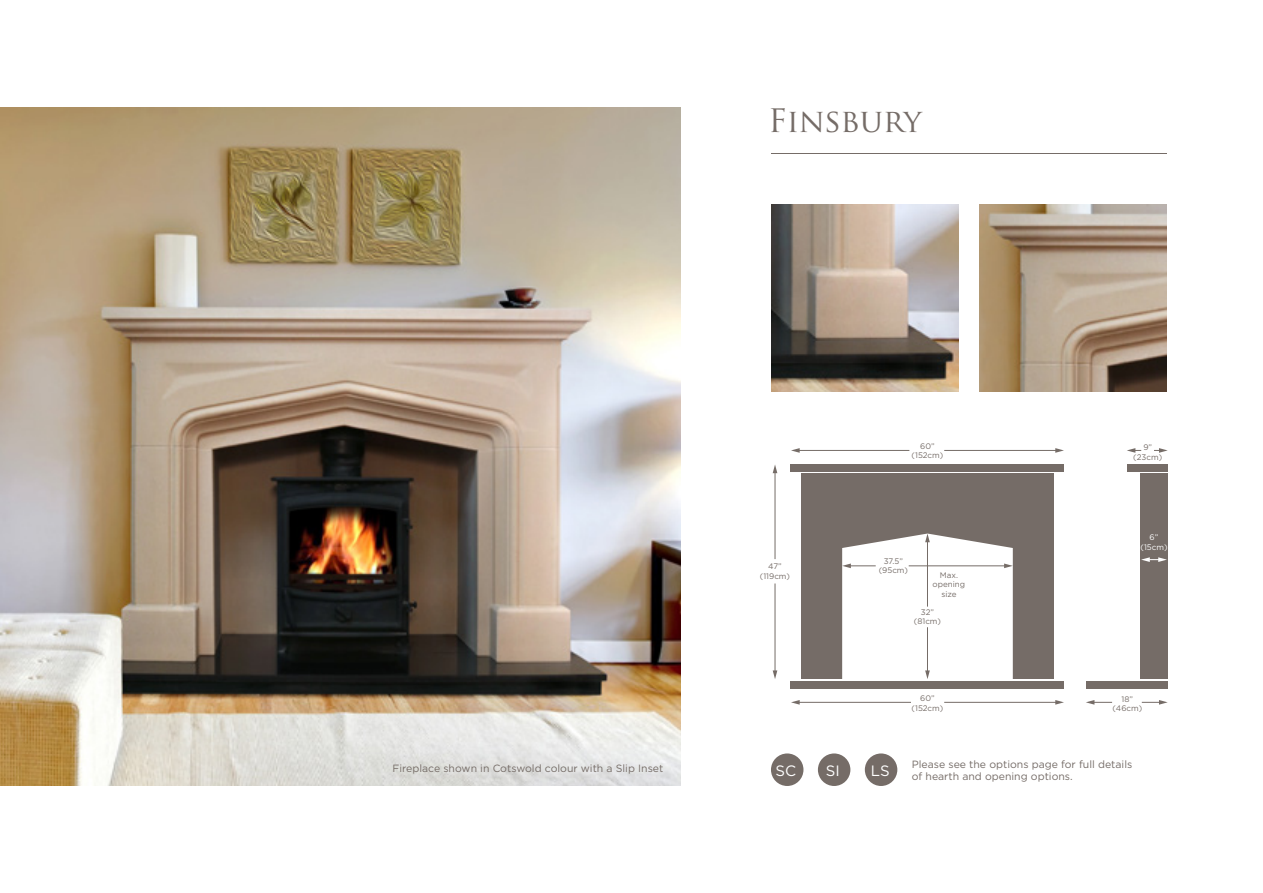
<style>
.page{position:relative;width:1263px;height:893px;background:#fff}
.page>*{position:absolute;margin:0;border:0;box-sizing:border-box;transform-origin:0 0}
.t1{font:31.5px "Trajan Pro";color:#756c67}
.t2{font:15px "Gotham";color:#fff}
.t3{font:10.5px "Gotham";color:#756c67}
.t4{font:7.95px/9.6px "Gotham";color:#756c67;text-align:center}
.t5{font:7.95px/9.6px "Gotham";color:#fff;text-align:center}
</style>
<div class="page">
<img style="left:0;top:108px;width:680px;height:677px">
<img style="left:771px;top:204px;width:187px;height:187px">
<img style="left:980px;top:204px;width:187px;height:187px">
<hr style="left:771px;top:153px;width:396px;height:1px;background:#756c67">
<div style="left:801px;top:474px;width:253px;height:205px;background:#756c67"></div>
<div style="left:791px;top:464px;width:273px;height:8px;background:#756c67"></div>
<div style="left:791px;top:681px;width:273px;height:7px;background:#756c67"></div>
<div style="left:1140px;top:474px;width:28px;height:205px;background:#756c67"></div>
<div style="left:1127px;top:464px;width:41px;height:8px;background:#756c67"></div>
<div style="left:1086px;top:681px;width:82px;height:7px;background:#756c67"></div>
<hr style="left:798px;top:450px;width:111px;height:1px;background:#756c67">
<svg style="left:791px;top:448px;width:9px;height:5px"></svg>
<hr style="left:944px;top:450px;width:113px;height:1px;background:#756c67">
<svg style="left:1055px;top:448px;width:9px;height:5px"></svg>
<hr style="left:798px;top:702px;width:113px;height:1px;background:#756c67">
<svg style="left:791px;top:700px;width:9px;height:5px"></svg>
<hr style="left:944px;top:702px;width:113px;height:1px;background:#756c67">
<svg style="left:1055px;top:700px;width:9px;height:5px"></svg>
<hr style="left:775px;top:472px;width:1px;height:87px;background:#756c67">
<svg style="left:773px;top:465px;width:4px;height:8px"></svg>
<hr style="left:775px;top:583px;width:1px;height:89px;background:#756c67">
<svg style="left:773px;top:670px;width:4px;height:9px"></svg>
<svg style="left:842px;top:534px;width:171px;height:145px"></svg>
<svg style="left:1127px;top:448px;width:14px;height:5px"></svg>
<svg style="left:1154px;top:448px;width:14px;height:5px"></svg>
<svg style="left:1086px;top:700px;width:26px;height:5px"></svg>
<svg style="left:1142px;top:700px;width:26px;height:5px"></svg>
<svg style="left:1141px;top:557px;width:26px;height:5px"></svg>
<div style="left:771px;top:753px;width:32px;height:33px;background:#756c67;border-radius:50%"></div>
<div style="left:818px;top:753px;width:32px;height:33px;background:#756c67;border-radius:50%"></div>
<div style="left:865px;top:753px;width:32px;height:33px;background:#756c67;border-radius:50%"></div>
<p class="t1" style="left:768px;top:100px;width:155px">Finsbury</p>
<p class="t4" style="left:760px;top:561px;width:32px">47” (119cm)</p>
<p class="t4" style="left:912px;top:441px;width:33px">60” (152cm)</p>
<p class="t4" style="left:879px;top:556px;width:31px">37.5” (95cm)</p>
<p class="t4" style="left:933px;top:570px;width:34px">Max. opening size</p>
<p class="t4" style="left:914px;top:607px;width:29px">32” (81cm)</p>
<p class="t4" style="left:912px;top:694px;width:33px">60” (152cm)</p>
<p class="t4" style="left:1133px;top:443px;width:30px">9” (23cm)</p>
<p class="t5" style="left:1140px;top:532px;width:28px">6” (15cm)</p>
<p class="t4" style="left:1112px;top:694px;width:31px">18” (46cm)</p>
<p class="t3" style="left:392px;top:761px;width:272px">Fireplace shown in Cotswold colour with a Slip Inset</p>
<p class="t3" style="left:912px;top:757px;width:222px">Please see the options page for full details</p>
<p class="t3" style="left:912px;top:770px;width:162px">of hearth and opening options.</p>
<p class="t2" style="left:776px;top:761px;width:22px">SC</p>
<p class="t2" style="left:826px;top:761px;width:15px">SI</p>
<p class="t2" style="left:871px;top:761px;width:20px">LS</p>
</div>
